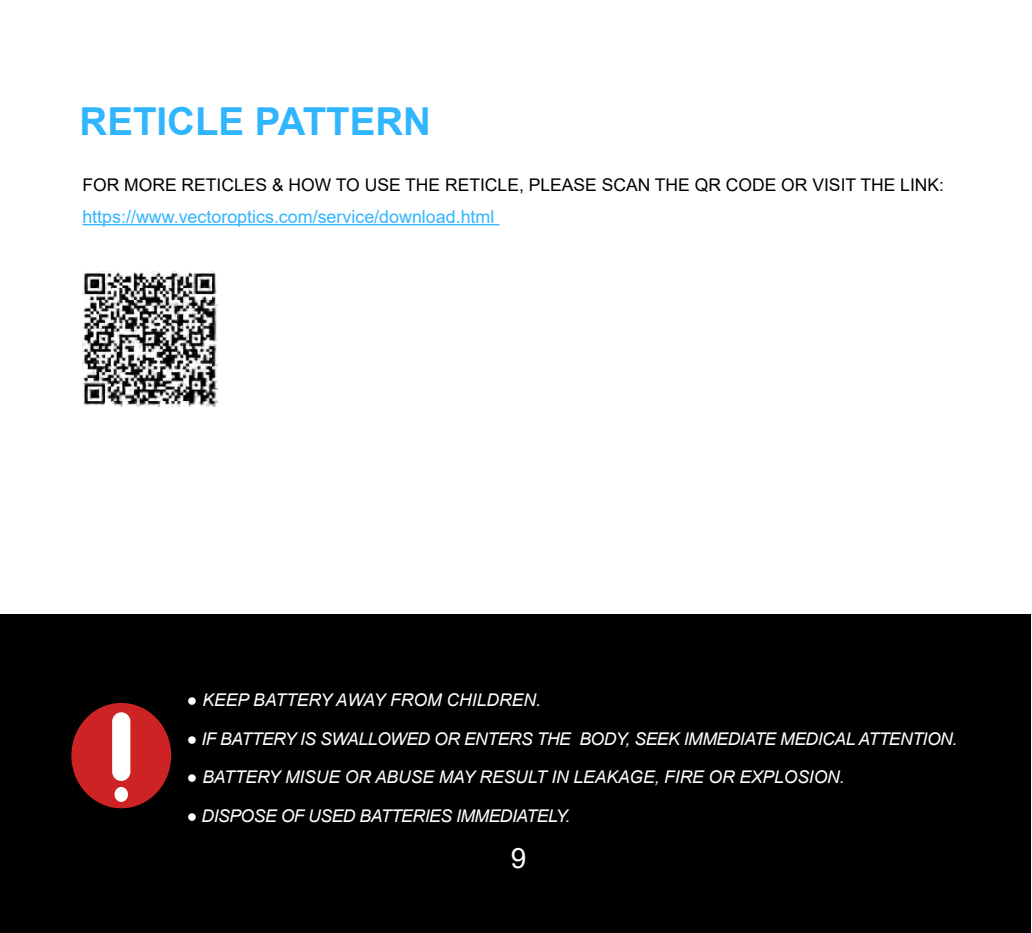
<style>
.page{position:relative;width:1032px;height:933px;background:#fff}
.page>*{position:absolute;margin:0;border:0;box-sizing:border-box;transform-origin:0 0}
.t1{font:700 38.5px "Arial";color:#31b5ff}
.t2{font:28px "Arial";color:#fff}
.t3{font:17.85px "Arial";color:#31b5ff}
.t4{font:italic 17.5px "Arial";letter-spacing:-.025em;color:#fff}
.t5{font:17.5px "Arial";color:#040000}
.t6{font:italic 17.5px "Arial";letter-spacing:-.005em;color:#fff}
.t7{font:italic 17.5px "Arial";color:#fff}
</style>
<div class="page">
<div style="left:0;top:614px;width:1030px;height:318px;background:#000"></div>
<div style="left:71px;top:703px;width:100px;height:105px;background:#cd2324;border-radius:50%"></div>
<div style="left:112px;top:712px;width:18px;height:69px;background:#fff;border-radius:9px"></div>
<div style="left:115px;top:787px;width:13px;height:15px;background:#fff;border-radius:50%"></div>
<hr style="left:82px;top:224px;width:417px;height:1px;background:#31b5ff">
<img style="left:82px;top:271px;width:135px;height:135px">
<h1 class="t1" style="left:80px;top:95px;width:353px">RETICLE PATTERN</h1>
<p class="t5" style="left:82px;top:173px;width:863px">FOR MORE RETICLES &amp; HOW TO USE THE RETICLE, PLEASE SCAN THE QR CODE OR VISIT THE LINK:</p>
<p class="t3" style="left:82px;top:204px;width:414px">https://www.vectoroptics.com/service/download.html</p>
<p class="t7" style="left:187px;top:689px;width:355px">● KEEP BATTERY AWAY FROM CHILDREN.</p>
<p class="t4" style="left:187px;top:727px;width:772px">● IF BATTERY IS SWALLOWED OR ENTERS THE BODY, SEEK IMMEDIATE MEDICAL ATTENTION.</p>
<p class="t6" style="left:187px;top:766px;width:659px">● BATTERY MISUE OR ABUSE MAY RESULT IN LEAKAGE, FIRE OR EXPLOSION.</p>
<p class="t4" style="left:187px;top:804px;width:385px">● DISPOSE OF USED BATTERIES IMMEDIATELY.</p>
<h2 class="t2" style="left:511px;top:838px;width:17px">9</h2>
</div>
